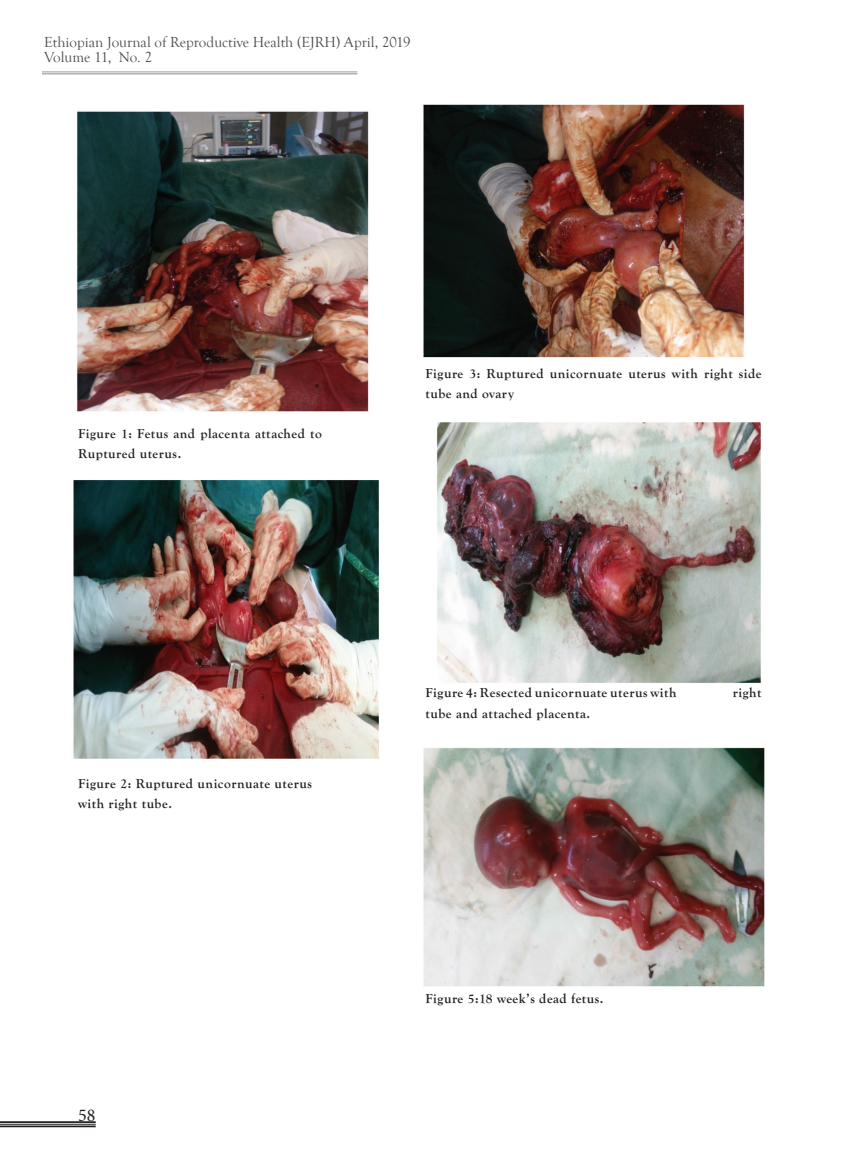
<style>
.page{position:relative;width:851px;height:1170px;background:#fff}
.page>*{position:absolute;margin:0;border:0;box-sizing:border-box;transform-origin:0 0}
.t1{font:18px "Minion Pro";color:#231f20}
.t2{font:15px/15px "Goudy Old Style T";color:#4b4c4d}
.t3{font:700 13.5px/20.2px "Goudy Old Style T";letter-spacing:.04em;color:#231f20}
</style>
<div class="page">
<hr style="left:42px;top:71px;width:315px;height:3px;background:#a8a9ad">
<hr style="left:42px;top:71px;width:315px;height:1px;background:#231f20">
<hr style="left:42px;top:73px;width:315px;height:1px;background:#231f20">
<hr style="left:0;top:1121px;width:96px;height:1px;background:#231f20">
<hr style="left:0;top:1123px;width:96px;height:1px;background:#231f20">
<hr style="left:0;top:1125px;width:96px;height:2px;background:#231f20">
<img style="left:73px;top:104px;width:692px;height:883px">
<p class="t2" style="left:44px;top:35px;width:368px">Ethiopian Journal of Reproductive Health (EJRH) April, 2019<br>Volume 11, No. 2</p>
<p class="t3" style="left:78px;top:423px;width:245px">Figure 1: Fetus and placenta attached to<br>Ruptured uterus.</p>
<p class="t3" style="left:78px;top:773px;width:235px">Figure 2: Ruptured unicornuate uterus</p>
<p class="t3" style="left:78px;top:794px;width:95px">with right tube.</p>
<h1 class="t1" style="left:78px;top:1102px;width:19px">58</h1>
<p class="t3" style="left:425px;top:363px;width:337px">Figure 3: Ruptured unicornuate uterus with right side tube and ovary</p>
<p class="t3" style="left:425px;top:683px;width:252px">Figure 4: Resected unicornuate uterus with</p>
<p class="t3" style="left:732px;top:683px;width:30px">right</p>
<p class="t3" style="left:425px;top:703px;width:166px">tube and attached placenta.</p>
<p class="t3" style="left:425px;top:988px;width:179px">Figure 5:18 week’s dead fetus.</p>
</div>
